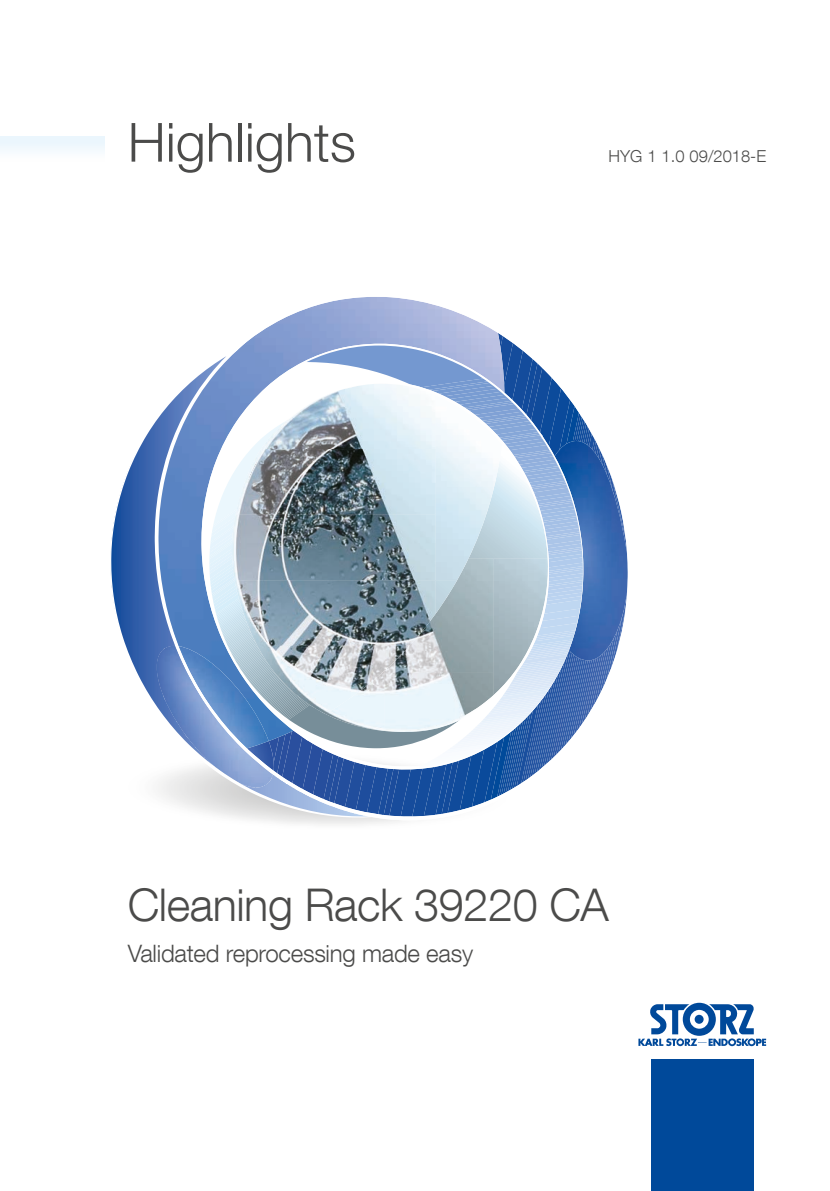
<style>
.page{position:relative;width:830px;height:1191px;background:#fff}
.page>*{position:absolute;margin:0;border:0;box-sizing:border-box;transform-origin:0 0}
.t1{font:300 54px "KS Helvetica Neue";color:#4b4b4a}
.t2{font:300 45px "KS Helvetica Neue";letter-spacing:-.01em;color:#4b4b4a}
.t3{font:300 24px "KS Helvetica Neue";letter-spacing:-.01em;color:#4b4b4a}
.t4{font:300 16.5px "KS Helvetica Neue";color:#4b4b4a}
</style>
<div class="page">
<div style="left:0;top:136px;width:104px;height:26px;background:#f2f9fd"></div>
<svg style="left:226px;top:297px;width:402px;height:523px"></svg>
<svg style="left:110px;top:368px;width:272px;height:451px"></svg>
<svg style="left:209px;top:333px;width:418px;height:483px"></svg>
<img style="left:338px;top:384px;width:170px;height:66px">
<img style="left:495px;top:450px;width:53px;height:244px">
<img style="left:465px;top:692px;width:31px;height:23px">
<svg style="left:638px;top:1002px;width:127px;height:44px"></svg>
<div style="left:651px;top:1059px;width:102px;height:132px;background:#00499a"></div>
<h1 class="t1" style="left:128px;top:109px;width:229px">Highlights</h1>
<p class="t4" style="left:608px;top:146px;width:159px">HYG 1 1.0 09/2018-E</p>
<h2 class="t2" style="left:128px;top:877px;width:482px">Cleaning Rack 39220 CA</h2>
<p class="t3" style="left:128px;top:938px;width:347px">Validated reprocessing made easy</p>
</div>
